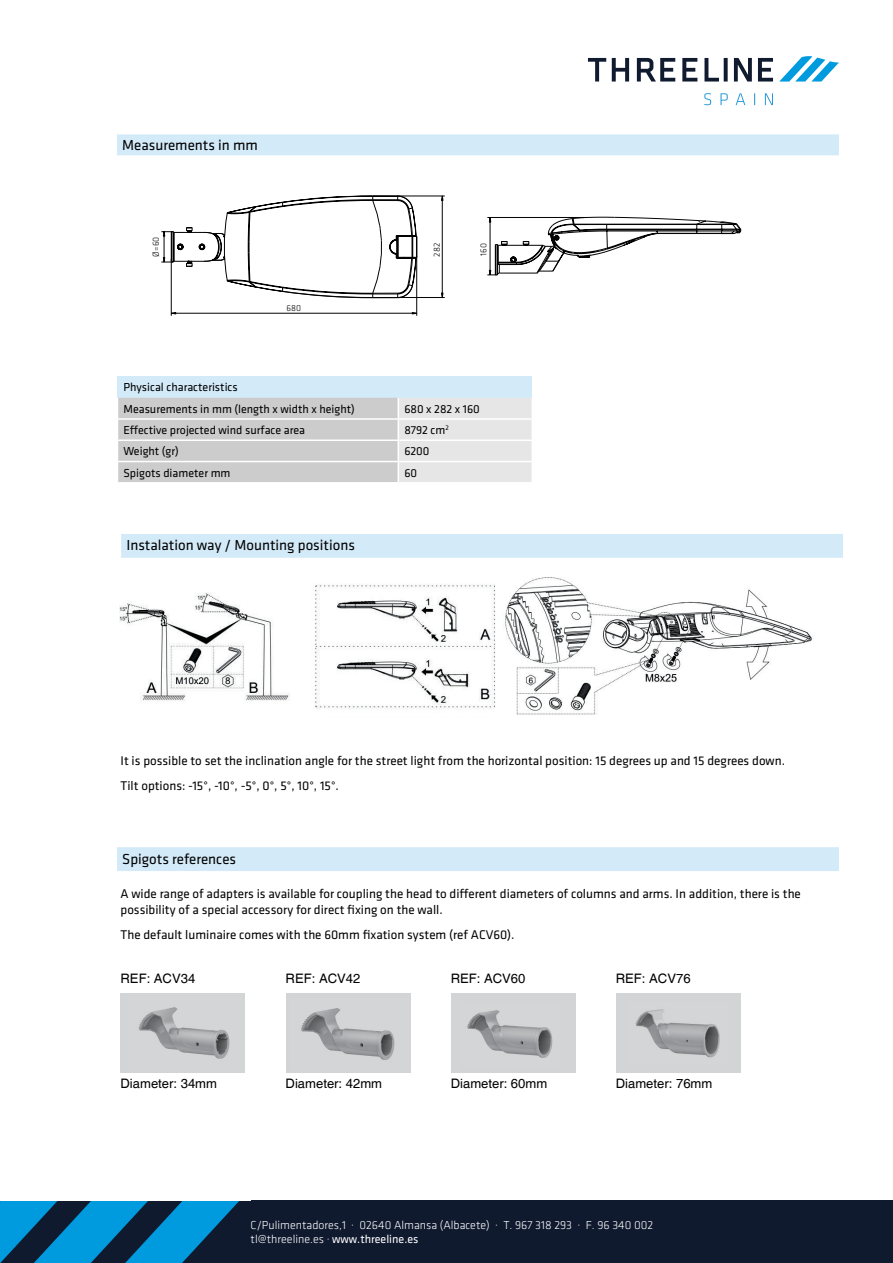
<style>
.page{position:relative;width:893px;height:1263px;background:#fff}
.page>*{position:absolute;margin:0;border:0;box-sizing:border-box;transform-origin:0 0}
.t1{font:15px "Klavika";color:#000}
.t2{font:15px "Klavika";color:#000}
.t3{font:13.05px/15.6px "Klavika";color:#000}
.t4{font:13.05px "Helvetica";color:#000}
.t5{font:12px "Klavika";color:#000}
.t6{font:300 12px/14.4px "Klavika";color:#fff}
.t7{font:300 9px "Klavika";color:#000}
.s1{font-weight:400}
</style>
<div class="page">
<div style="left:0;top:1201px;width:893px;height:62px;background:#101a2f"></div>
<svg style="left:0;top:1201px;width:239px;height:62px"></svg>
<svg style="left:588px;top:58px;width:185px;height:24px"></svg>
<svg style="left:704px;top:93px;width:7px;height:12px"></svg>
<svg style="left:720px;top:93px;width:8px;height:12px"></svg>
<svg style="left:736px;top:93px;width:9px;height:12px"></svg>
<svg style="left:754px;top:93px;width:1px;height:12px"></svg>
<svg style="left:765px;top:93px;width:8px;height:12px"></svg>
<svg style="left:779px;top:56px;width:60px;height:26px"></svg>
<div style="left:116px;top:134px;width:723px;height:22px;background:#d3eaf8"></div>
<svg style="left:116px;top:134px;width:1px;height:21px"></svg>
<hr style="left:116px;top:155px;width:723px;height:2px;background:#fff">
<div style="left:117px;top:376px;width:415px;height:22px;background:#d3eaf8"></div>
<svg style="left:118px;top:398px;width:414px;height:84px;background:#d6d6d6"></svg>
<hr style="left:531px;top:462px;width:2px;height:20px;background:#fff">
<hr style="left:398px;top:418px;width:135px;height:2px;background:#fff">
<hr style="left:398px;top:439px;width:135px;height:2px;background:#fff">
<hr style="left:398px;top:461px;width:135px;height:1px;background:#fff">
<div style="left:120px;top:533px;width:723px;height:25px;background:#d3eaf8"></div>
<hr style="left:120px;top:532px;width:723px;height:2px;background:#fff">
<svg style="left:120px;top:534px;width:1px;height:24px"></svg>
<img style="left:120px;top:584px;width:375px;height:125px">
<img style="left:505px;top:577px;width:307px;height:138px">
<div style="left:116px;top:846px;width:723px;height:26px;background:#d3eaf8"></div>
<hr style="left:116px;top:846px;width:723px;height:1px;background:#fff">
<svg style="left:116px;top:847px;width:1px;height:24px"></svg>
<hr style="left:116px;top:871px;width:723px;height:1px;background:#fff">
<div style="left:121px;top:993px;width:124px;height:79px;background:#d3d4d6"></div>
<img style="left:138px;top:1007px;width:92px;height:52px">
<div style="left:286px;top:993px;width:124px;height:79px;background:#d3d4d6"></div>
<img style="left:301px;top:1008px;width:94px;height:52px">
<div style="left:451px;top:993px;width:124px;height:79px;background:#d3d4d6"></div>
<img style="left:467px;top:1010px;width:86px;height:48px">
<div style="left:616px;top:993px;width:125px;height:79px;background:#d3d4d6"></div>
<img style="left:635px;top:1009px;width:85px;height:49px">
<svg style="left:161px;top:195px;width:580px;height:121px"></svg>
<p class="t2" style="left:122px;top:137px;width:137px">Measurements in mm</p>
<p class="t7" style="left:151px;top:257px;width:21px;rotate:-90deg">Ø=60</p>
<p class="t7" style="left:432px;top:257px;width:15px;rotate:-90deg">282</p>
<p class="t7" style="left:286px;top:303px;width:16px">680</p>
<p class="t7" style="left:479px;top:256px;width:14px;rotate:-90deg">160</p>
<p class="t5" style="left:123px;top:381px;width:116px">Physical characteristics</p>
<p class="t5" style="left:123px;top:402px;width:233px">Measurements in mm (length x width x height)</p>
<p class="t5" style="left:404px;top:402px;width:77px">680 x 282 x 160</p>
<p class="t5" style="left:123px;top:423px;width:183px">Effective projected wind surface area</p>
<p class="t5" style="left:404px;top:423px;width:46px">8792 cm<sup>2</sup></p>
<p class="t5" style="left:123px;top:445px;width:57px">Weight (gr)</p>
<p class="t5" style="left:404px;top:445px;width:27px">6200</p>
<p class="t5" style="left:123px;top:466px;width:109px">Spigots diameter mm</p>
<p class="t5" style="left:404px;top:466px;width:14px">60</p>
<p class="t1" style="left:126px;top:537px;width:230px">Instalation way / Mounting positions</p>
<p class="t3" style="left:121px;top:753px;width:666px">It is possible to set the inclination angle for the street light from the horizontal position: 15 degrees up and 15 degrees down.</p>
<p class="t3" style="left:121px;top:778px;width:220px">Tilt options: -15°, -10°, -5°, 0°, 5°, 10°, 15°.</p>
<p class="t1" style="left:122px;top:850px;width:115px">Spigots references</p>
<p class="t3" style="left:121px;top:886px;width:682px">A wide range of adapters is available for coupling the head to different diameters of columns and arms. In addition, there is the possibility of a special accessory for direct fixing on the wall.</p>
<p class="t3" style="left:121px;top:927px;width:395px">The default luminaire comes with the 60mm fixation system (ref ACV60).</p>
<p class="t4" style="left:121px;top:970px;width:76px">REF: ACV34</p>
<p class="t4" style="left:286px;top:970px;width:76px">REF: ACV42</p>
<p class="t4" style="left:451px;top:970px;width:76px">REF: ACV60</p>
<p class="t4" style="left:616px;top:970px;width:76px">REF: ACV76</p>
<p class="t4" style="left:121px;top:1076px;width:98px">Diameter: 34mm</p>
<p class="t4" style="left:286px;top:1076px;width:98px">Diameter: 42mm</p>
<p class="t4" style="left:451px;top:1076px;width:98px">Diameter: 60mm</p>
<p class="t4" style="left:616px;top:1076px;width:98px">Diameter: 76mm</p>
<p class="t6" style="left:251px;top:1218px;width:404px">C/Pulimentadores,1 · 02640 Almansa (Albacete) · T. 967 318 293 · F. 96 340 002 tl@threeline.es · <span class="s1">www.threeline.es</span></p>
</div>
